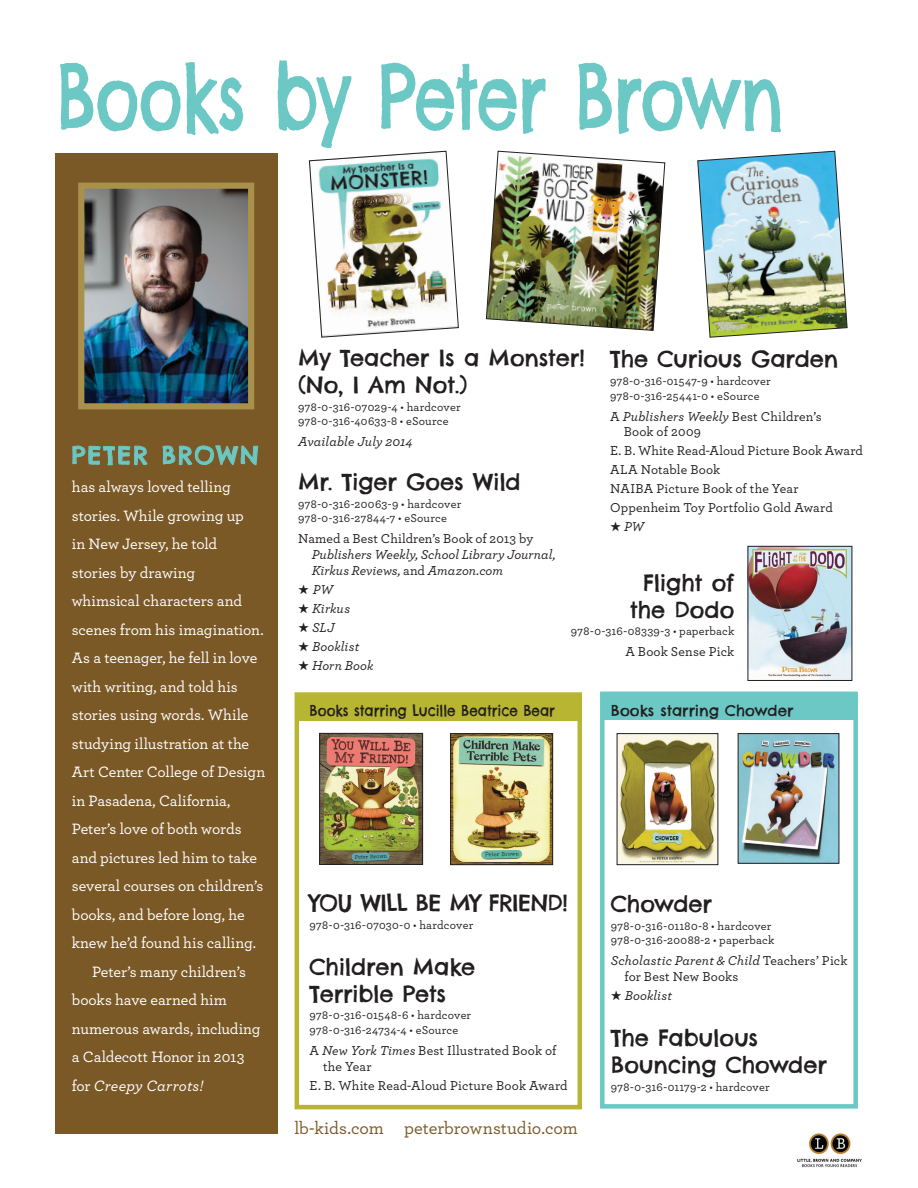
<style>
.page{position:relative;width:918px;height:1188px;background:#fff}
.page>*{position:absolute;margin:0;border:0;box-sizing:border-box;transform-origin:0 0}
.Main_Heads{font:90px "Chelsea Market";letter-spacing:-.025em;color:#6bc8c5;scale:.75 1}
.t1{font:24px "Chelsea Market";letter-spacing:.08em;color:#6bc8c5}
.Bio_title{font:22.5px/27px "Chelsea Market";letter-spacing:-.01em;color:#231f20}
.Bio_title-2{font:22.5px "Chelsea Market";letter-spacing:-.03em;color:#231f20}
.t2{font:500 18px "Archer";letter-spacing:-.005em;color:#7b5927}
.t3{font:500 15.75px/28.5px "Archer";letter-spacing:-.005em;color:#fff}
.Bio_awards_etc{font:15px "Chelsea Market";color:#231f20;scale:.9 1}
.Bio_awards_etc-2{font:15px "Chelsea Market";color:#231f20}
.Bio_awards_etc-3{font:500 13.5px/15.8px "Archer";letter-spacing:.01em;color:#231f20}
.Bio_awards_etc-4{font:italic 500 13.5px/15.8px "Archer";letter-spacing:.005em;color:#231f20}
.Bio_isbn{font:500 12px/14.4px "Archer";letter-spacing:.02em;color:#231f20}
.s1{font-style:italic}
.s2{font-style:normal}
</style>
<div class="page">
<img style="left:797px;top:1133px;width:65px;height:35px">
<div style="left:600px;top:692px;width:258px;height:417px;border:4px solid #6bc8c5"></div>
<div style="left:602px;top:694px;width:254px;height:26px;background:#6bc8c5"></div>
<div style="left:55px;top:153px;width:222px;height:981px;background:#7b5927"></div>
<img style="left:85px;top:190px;width:162px;height:212px">
<div style="left:78px;top:183px;width:176px;height:226px;border:6px solid #a9904b"></div>
<svg style="left:72px;top:445px;width:76px;height:21px"></svg>
<svg style="left:162px;top:445px;width:97px;height:21px"></svg>
<div style="left:295px;top:692px;width:287px;height:417px;border:4px solid #b8b533"></div>
<div style="left:297px;top:695px;width:283px;height:26px;background:#b8b533"></div>
<img style="left:321px;top:735px;width:100px;height:128px">
<div style="left:319px;top:733px;width:104px;height:132px;border:1px solid #231f20"></div>
<img style="left:452px;top:735px;width:99px;height:128px">
<div style="left:450px;top:733px;width:103px;height:132px;border:1px solid #231f20"></div>
<img style="left:619px;top:735px;width:97px;height:128px">
<div style="left:617px;top:733px;width:101px;height:132px;border:1px solid #231f20"></div>
<img style="left:740px;top:735px;width:97px;height:127px">
<div style="left:738px;top:733px;width:101px;height:131px;border:1px solid #231f20"></div>
<img style="left:750px;top:548px;width:100px;height:131px">
<div style="left:748px;top:546px;width:104px;height:135px;border:1px solid #231f20"></div>
<img style="left:486px;top:150px;width:180px;height:181px">
<img style="left:309px;top:150px;width:150px;height:188px">
<img style="left:697px;top:150px;width:151px;height:188px">
<p class="Main_Heads" style="left:56px;top:39px;width:972px">Books by Peter Brown</p>
<p class="t1" style="left:72px;top:440px;width:189px">PETER BROWN</p>
<p class="t3" style="left:72px;top:472px;width:195px">has always loved telling stories. While growing up<br>in New Jersey, he told stories by drawing whimsical characters and scenes from his imagination.<br>As a teenager, he fell in love with writing, and told his stories using words. While studying illustration at the<br>Art Center College of Design in Pasadena, California,<br>Peter’s love of both words and pictures led him to take several courses on children’s books, and before long, he knew he’d found his calling.</p>
<p class="t3" style="left:72px;top:956px;width:190px;text-indent:20px">Peter’s many children’s books have earned him numerous awards, including a Caldecott Honor in 2013 for <span class="s1">Creepy Carrots!</span></p>
<p class="Bio_title" style="left:298px;top:344px;width:288px">My Teacher Is a Monster! (No, I Am Not.)</p>
<p class="Bio_isbn" style="left:298px;top:399px;width:164px">978-0-316-07029-4 • hardcover<br>978-0-316-40633-8 • eSource</p>
<p class="Bio_awards_etc-4" style="left:298px;top:433px;width:116px">Available July 2014</p>
<p class="Bio_title" style="left:298px;top:468px;width:224px">Mr. Tiger Goes Wild</p>
<p class="Bio_isbn" style="left:298px;top:496px;width:165px">978-0-316-20063-9 • hardcover<br>978-0-316-27844-7 • eSource</p>
<p class="Bio_awards_etc-4" style="left:312px;top:530px;width:246px;text-indent:-14px"><span class="s2">Named a Best Children’s Book of 2013 by<br></span>Publishers Weekly, School Library Journal,<br>Kirkus Reviews, <span class="s2">and</span> Amazon.com</p>
<p class="Bio_awards_etc-4" style="left:298px;top:581px;width:37px">★ PW</p>
<p class="Bio_awards_etc-4" style="left:298px;top:599px;width:53px">★ Kirkus</p>
<p class="Bio_awards_etc-4" style="left:298px;top:618px;width:38px">★ SLJ</p>
<p class="Bio_awards_etc-4" style="left:298px;top:637px;width:63px">★ Booklist</p>
<p class="Bio_awards_etc-4" style="left:298px;top:656px;width:77px">★ Horn Book</p>
<p class="Bio_title" style="left:610px;top:346px;width:229px">The Curious Garden</p>
<p class="Bio_isbn" style="left:610px;top:373px;width:162px">978-0-316-01547-9 • hardcover<br>978-0-316-25441-0 • eSource</p>
<p class="Bio_awards_etc-3" style="left:624px;top:408px;width:199px;text-indent:-14px">A <span class="s1">Publishers Weekly</span> Best Children’s<br>Book of 2009</p>
<p class="Bio_awards_etc-3" style="left:610px;top:442px;width:254px">E. B. White Read-Aloud Picture Book Award</p>
<p class="Bio_awards_etc-3" style="left:610px;top:461px;width:112px">ALA Notable Book</p>
<p class="Bio_awards_etc-3" style="left:610px;top:480px;width:190px">NAIBA Picture Book of the Year</p>
<p class="Bio_awards_etc-3" style="left:610px;top:499px;width:224px">Oppenheim Toy Portfolio Gold Award</p>
<p class="Bio_awards_etc-4" style="left:610px;top:518px;width:36px">★ PW</p>
<p class="Bio_title" style="left:630px;top:569px;width:106px;text-align:center">Flight of the Dodo</p>
<p class="Bio_isbn" style="left:571px;top:623px;width:165px">978-0-316-08339-3 • paperback</p>
<p class="Bio_awards_etc-3" style="left:625px;top:643px;width:110px">A Book Sense Pick</p>
<p class="Bio_awards_etc" style="left:310px;top:701px;width:274px">Books starring Lucille Beatrice Bear</p>
<p class="Bio_awards_etc-2" style="left:611px;top:701px;width:184px">Books starring Chowder</p>
<p class="Bio_title-2" style="left:310px;top:888px;width:260px">YOU WILL BE MY FRIEND!</p>
<p class="Bio_isbn" style="left:310px;top:917px;width:165px">978-0-316-07030-0 • hardcover</p>
<p class="Bio_title" style="left:310px;top:953px;width:167px">Children Make<br>Terrible Pets</p>
<p class="Bio_isbn" style="left:310px;top:1008px;width:163px">978-0-316-01548-6 • hardcover<br>978-0-316-24734-4 • eSource</p>
<p class="Bio_awards_etc-3" style="left:323px;top:1042px;width:235px;text-indent:-14px">A <span class="s1">New York Times</span> Best Illustrated Book of the Year</p>
<p class="Bio_awards_etc-3" style="left:310px;top:1077px;width:260px">E. B. White Read-Aloud Picture Book Award</p>
<p class="t2" style="left:295px;top:1115px;width:285px">lb-kids.com peterbrownstudio.com</p>
<p class="Bio_title" style="left:611px;top:890px;width:103px">Chowder</p>
<p class="Bio_isbn" style="left:611px;top:918px;width:165px">978-0-316-01180-8 • hardcover<br>978-0-316-20088-2 • paperback</p>
<p class="Bio_awards_etc-3" style="left:624px;top:952px;width:225px;text-indent:-14px"><span class="s1">Scholastic Parent &amp; Child</span> Teachers’ Pick for Best New Books</p>
<p class="Bio_awards_etc-4" style="left:611px;top:987px;width:63px">★ Booklist</p>
<p class="Bio_title" style="left:611px;top:1024px;width:218px">The Fabulous<br>Bouncing Chowder</p>
<p class="Bio_isbn" style="left:611px;top:1079px;width:160px">978-0-316-01179-2 • hardcover</p>
</div>
